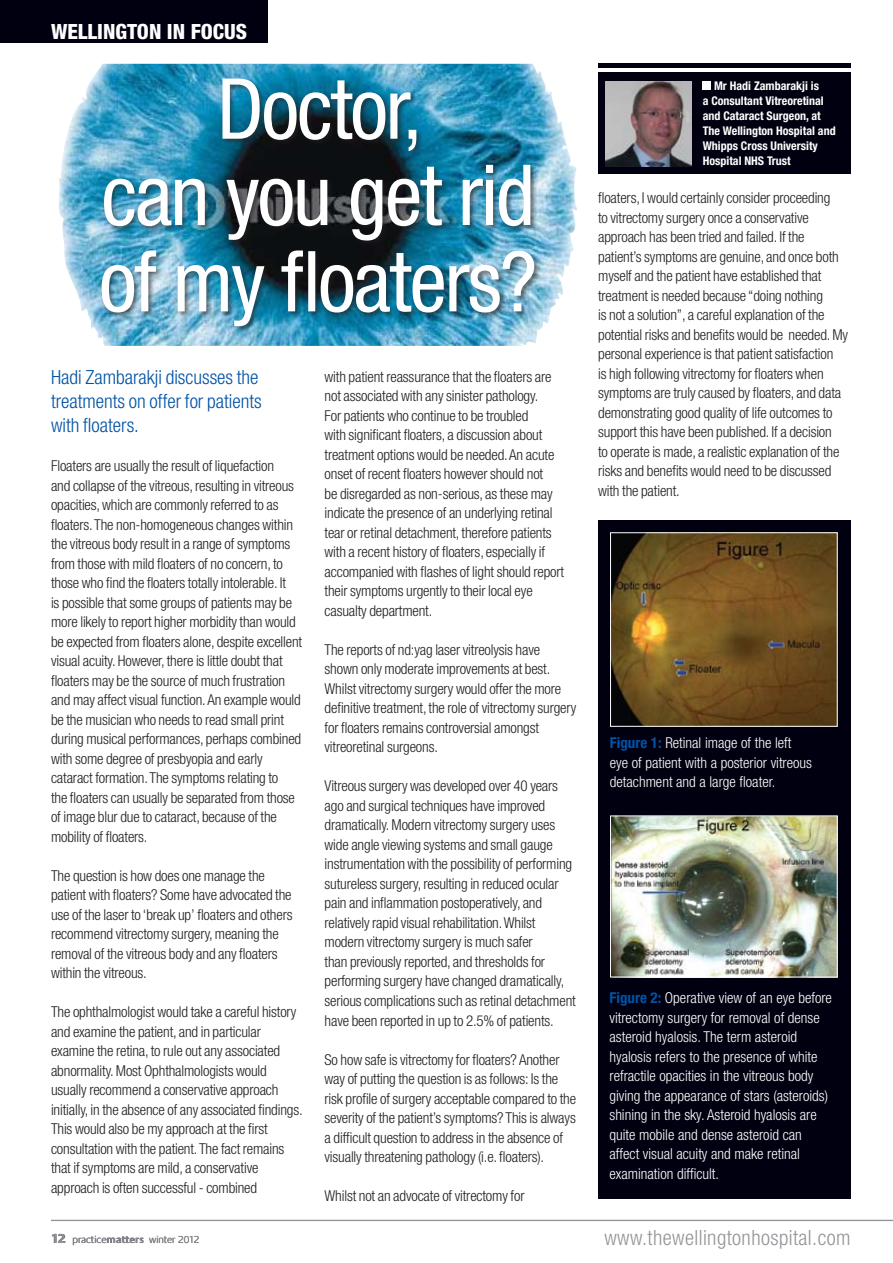
<style>
.page{position:relative;width:893px;height:1263px;background:#fff}
.page>*{position:absolute;margin:0;border:0;box-sizing:border-box;transform-origin:0 0}
.t1{font:condensed 84.3px/86.2px "Helvetica Neue";letter-spacing:-.025em;color:#fff;text-align:center}
.t2{font:300 condensed 21px "Helvetica Neue";letter-spacing:.02em;color:#939598}
.t3{font:800 condensed 21px "Helvetica Neue";color:#fff}
.t4{font:300 condensed 19.5px/24px "Helvetica Neue";color:#0053a5}
.t5{font:300 condensed 15px/19.5px "Helvetica Neue";letter-spacing:-.01em;color:#231f20}
.t6{font:300 condensed 15px/19.5px "Helvetica Neue";color:#fff}
.t7{font:700 condensed 12px/15px "Helvetica Neue";color:#fff}
.t8{font:300 10.5px "Praxis EF";color:#939598}
.s1{font-weight:700;font-size:13.5px}
.s2{font-weight:600}
.s3{font-weight:700;color:#0053a5}
</style>
<div class="page">
<div style="left:0;top:0;width:268px;height:43px;background:#010011"></div>
<div style="left:598px;top:73px;width:252px;height:101px;background:#010011"></div>
<hr style="left:598px;top:64px;width:252px;height:4px;background:#010011">
<img style="left:606px;top:81px;width:85px;height:85px">
<div style="left:703px;top:81px;width:8px;height:9px;background:#fff"></div>
<hr style="left:51px;top:1220px;width:842px;height:1px;background:#939598">
<div style="left:598px;top:520px;width:252px;height:679px;background:#010011"></div>
<img style="left:612px;top:534px;width:223px;height:190px">
<div style="left:610px;top:532px;width:227px;height:194px;border:1px solid #fff"></div>
<img style="left:612px;top:818px;width:223px;height:157px">
<div style="left:610px;top:816px;width:227px;height:161px;border:1px solid #fff"></div>
<img style="left:58px;top:64px;width:520px;height:282px">
<div style="left:100px;top:77px;width:441px;height:256px;background:#231f20;opacity:.6"></div>
<h2 class="t3" style="left:51px;top:19px;width:198px">WELLINGTON IN FOCUS</h2>
<h1 class="t1" style="left:99px;top:65px;width:440px">Doctor,<br>can you get rid of my floaters?</h1>
<h3 class="t4" style="left:51px;top:365px;width:212px">Hadi Zambarakji discusses the treatments on offer for patients with floaters.</h3>
<p class="t5" style="left:51px;top:456px;width:253px">Floaters are usually the result of liquefaction<br>and collapse of the vitreous, resulting in vitreous opacities, which are commonly referred to as floaters. The non-homogeneous changes within the vitreous body result in a range of symptoms from those with mild floaters of no concern, to those who find the floaters totally intolerable. It<br>is possible that some groups of patients may be more likely to report higher morbidity than would be expected from floaters alone, despite excellent visual acuity. However, there is little doubt that floaters may be the source of much frustration and may affect visual function. An example would be the musician who needs to read small print during musical performances, perhaps combined with some degree of presbyopia and early cataract formation. The symptoms relating to<br>the floaters can usually be separated from those of image blur due to cataract, because of the mobility of floaters.</p>
<p class="t5" style="left:51px;top:865px;width:243px">The question is how does one manage the patient with floaters? Some have advocated the use of the laser to ‘break up’ floaters and others recommend vitrectomy surgery, meaning the removal of the vitreous body and any floaters within the vitreous.</p>
<p class="t5" style="left:51px;top:1002px;width:253px">The ophthalmologist would take a careful history and examine the patient, and in particular examine the retina, to rule out any associated abnormality. Most Ophthalmologists would usually recommend a conservative approach initially, in the absence of any associated findings.<br>This would also be my approach at the first consultation with the patient. The fact remains that if symptoms are mild, a conservative approach is often successful - combined</p>
<p class="t8" style="left:51px;top:1234px;width:150px"><span class="s1">12</span> practice<span class="s2">matters</span> winter 2012</p>
<p class="t5" style="left:325px;top:367px;width:241px">with patient reassurance that the floaters are not associated with any sinister pathology.<br>For patients who continue to be troubled<br>with significant floaters, a discussion about treatment options would be needed. An acute onset of recent floaters however should not<br>be disregarded as non-serious, as these may indicate the presence of an underlying retinal tear or retinal detachment, therefore patients with a recent history of floaters, especially if accompanied with flashes of light should report their symptoms urgently to their local eye casualty department.</p>
<p class="t5" style="left:325px;top:640px;width:253px">The reports of nd:yag laser vitreolysis have shown only moderate improvements at best.<br>Whilst vitrectomy surgery would offer the more definitive treatment, the role of vitrectomy surgery for floaters remains controversial amongst vitreoretinal surgeons.</p>
<p class="t5" style="left:325px;top:776px;width:253px">Vitreous surgery was developed over 40 years ago and surgical techniques have improved dramatically. Modern vitrectomy surgery uses wide angle viewing systems and small gauge instrumentation with the possibility of performing sutureless surgery, resulting in reduced ocular pain and inflammation postoperatively, and relatively rapid visual rehabilitation. Whilst modern vitrectomy surgery is much safer<br>than previously reported, and thresholds for performing surgery have changed dramatically, serious complications such as retinal detachment have been reported in up to 2.5% of patients.</p>
<p class="t5" style="left:325px;top:1049px;width:253px">So how safe is vitrectomy for floaters? Another way of putting the question is as follows: Is the risk profile of surgery acceptable compared to the severity of the patient’s symptoms? This is always a difficult question to address in the absence of visually threatening pathology (i.e. floaters).</p>
<p class="t5" style="left:325px;top:1186px;width:201px">Whilst not an advocate of vitrectomy for</p>
<p class="t7" style="left:703px;top:78px;width:134px;text-indent:11px">Mr Hadi Zambarakji is<br>a Consultant Vitreoretinal and Cataract Surgeon, at<br>The Wellington Hospital and<br>Whipps Cross University<br>Hospital NHS Trust</p>
<p class="t5" style="left:598px;top:188px;width:252px">floaters, I would certainly consider proceeding<br>to vitrectomy surgery once a conservative approach has been tried and failed. If the patient’s symptoms are genuine, and once both myself and the patient have established that treatment is needed because “doing nothing<br>is not a solution”, a careful explanation of the potential risks and benefits would be needed. My personal experience is that patient satisfaction<br>is high following vitrectomy for floaters when symptoms are truly caused by floaters, and data demonstrating good quality of life outcomes to support this have been published. If a decision<br>to operate is made, a realistic explanation of the risks and benefits would need to be discussed with the patient.</p>
<p class="t6" style="left:610px;top:733px;width:204px"><span class="s3">Figure 1:</span> Retinal image of the left eye of patient with a posterior vitreous detachment and a large floater.</p>
<p class="t6" style="left:609px;top:988px;width:224px"><span class="s3">Figure 2:</span> Operative view of an eye before vitrectomy surgery for removal of dense asteroid hyalosis. The term asteroid hyalosis refers to the presence of white refractile opacities in the vitreous body giving the appearance of stars (asteroids) shining in the sky. Asteroid hyalosis are quite mobile and dense asteroid can affect visual acuity and make retinal examination difficult.</p>
<h2 class="t2" style="left:604px;top:1225px;width:248px">www.thewellingtonhospital.com</h2>
</div>
